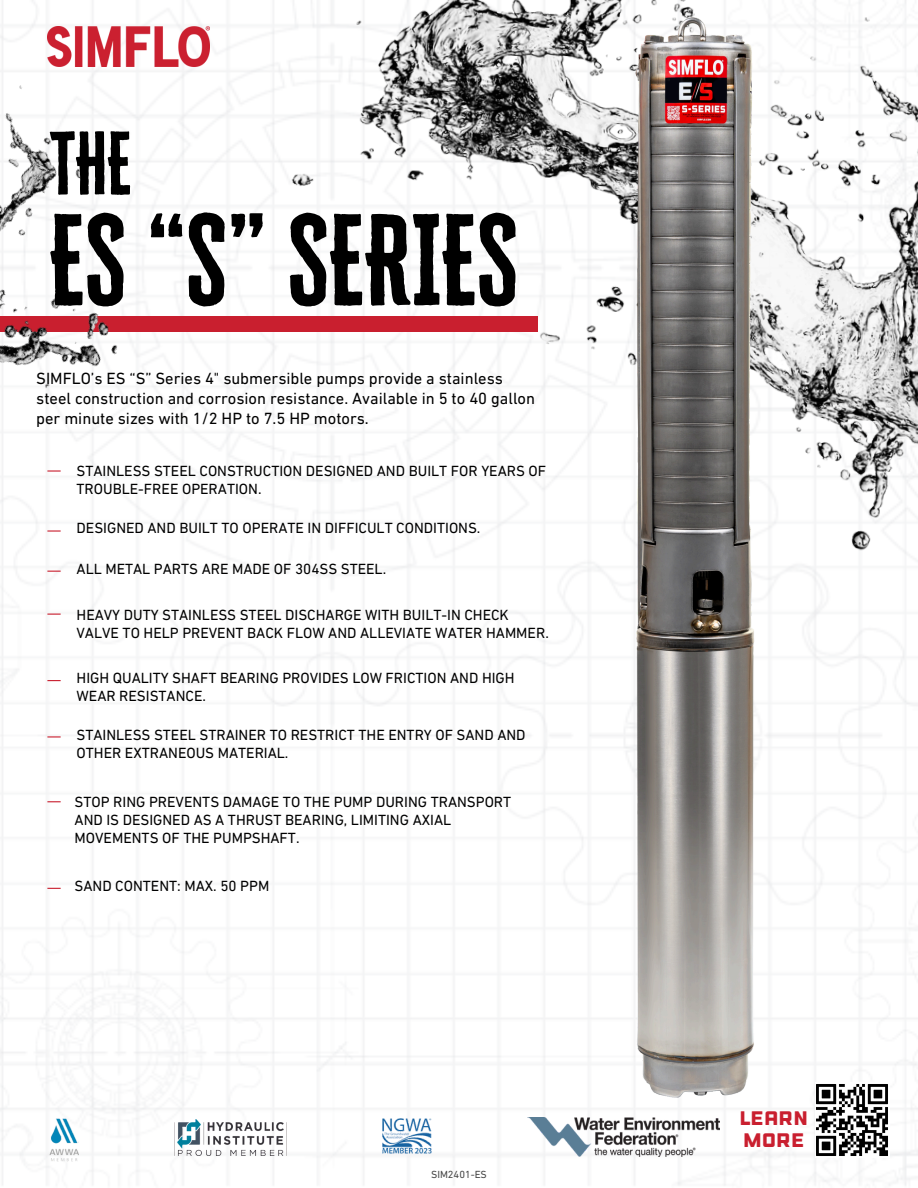
<style>
.page{position:relative;width:918px;height:1188px;background:#fff}
.page>*{position:absolute;margin:0;border:0;box-sizing:border-box;transform-origin:0 0}
.t1{font:106.2px "Cheddar Gothic Sans";color:#000}
.t2{font:73.5px "Cheddar Gothic Sans";color:#000}
.t3{font:19.5px/21.3px "Outage";color:#c91f2f}
.t4{font:16.5px/20.2px "DIN Next LT Pro";color:#000}
.t5{font:15px/18px "DIN Next LT Pro";color:#000}
.t6{font:10.5px "DIN Next LT Pro";color:#474747}
</style>
<div class="page">
<img style="left:0;top:553px;width:918px;height:633px">
<img style="left:207px;top:0;width:711px;height:648px">
<div style="left:0;top:316px;width:538px;height:16px;background:#c91f2f"></div>
<img style="left:0;top:0;width:329px;height:553px">
<img style="left:616px;top:0;width:158px;height:1117px">
<img style="left:815px;top:1082px;width:75px;height:75px">
<svg style="left:47px;top:470px;width:14px;height:2px"></svg>
<svg style="left:47px;top:530px;width:14px;height:2px"></svg>
<svg style="left:47px;top:571px;width:14px;height:1px"></svg>
<svg style="left:47px;top:614px;width:14px;height:1px"></svg>
<svg style="left:47px;top:680px;width:14px;height:1px"></svg>
<svg style="left:47px;top:801px;width:14px;height:1px"></svg>
<svg style="left:47px;top:736px;width:14px;height:2px"></svg>
<svg style="left:47px;top:888px;width:14px;height:1px"></svg>
<img style="left:47px;top:26px;width:162px;height:41px">
<img style="left:47px;top:1118px;width:32px;height:45px">
<img style="left:174px;top:1120px;width:113px;height:36px">
<img style="left:527px;top:1117px;width:193px;height:40px">
<img style="left:382px;top:1119px;width:50px;height:35px">
<p class="t2" style="left:49px;top:118px;width:83px">THE</p>
<p class="t1" style="left:49px;top:195px;width:470px">ES “s” SERIES</p>
<p class="t4" style="left:36px;top:370px;width:500px">SIMFLO’s ES “S” Series 4" submersible pumps provide a stainless steel construction and corrosion resistance. Available in 5 to 40 gallon per minute sizes with 1/2 HP to 7.5 HP motors.</p>
<p class="t5" style="left:77px;top:463px;width:471px">STAINLESS STEEL CONSTRUCTION DESIGNED AND BUILT FOR YEARS OF<br>TROUBLE-FREE OPERATION.</p>
<h1 class="t5" style="left:77px;top:521px;width:405px">DESIGNED AND BUILT TO OPERATE IN DIFFICULT CONDITIONS.</h1>
<h5 class="t5" style="left:77px;top:562px;width:311px">ALL METAL PARTS ARE MADE OF 304SS STEEL.</h5>
<h4 class="t5" style="left:77px;top:607px;width:474px">HEAVY DUTY STAINLESS STEEL DISCHARGE WITH BUILT-IN CHECK<br>VALVE TO HELP PREVENT BACK FLOW AND ALLEVIATE WATER HAMMER.</h4>
<h4 class="t5" style="left:77px;top:670px;width:440px">HIGH QUALITY SHAFT BEARING PROVIDES LOW FRICTION AND HIGH<br>WEAR RESISTANCE.</h4>
<h4 class="t5" style="left:77px;top:728px;width:451px">STAINLESS STEEL STRAINER TO RESTRICT THE ENTRY OF SAND AND<br>OTHER EXTRANEOUS MATERIAL.</h4>
<h4 class="t5" style="left:75px;top:794px;width:438px">STOP RING PREVENTS DAMAGE TO THE PUMP DURING TRANSPORT<br>AND IS DESIGNED AS A THRUST BEARING, LIMITING AXIAL<br>MOVEMENTS OF THE PUMPSHAFT.</h4>
<h4 class="t5" style="left:75px;top:878px;width:196px">SAND CONTENT: MAX. 50 PPM</h4>
<p class="t6" style="left:431px;top:1170px;width:57px">SIM2401-ES</p>
<p class="t3" style="left:740px;top:1110px;width:70px">LEARN<br>MORE</p>
</div>
